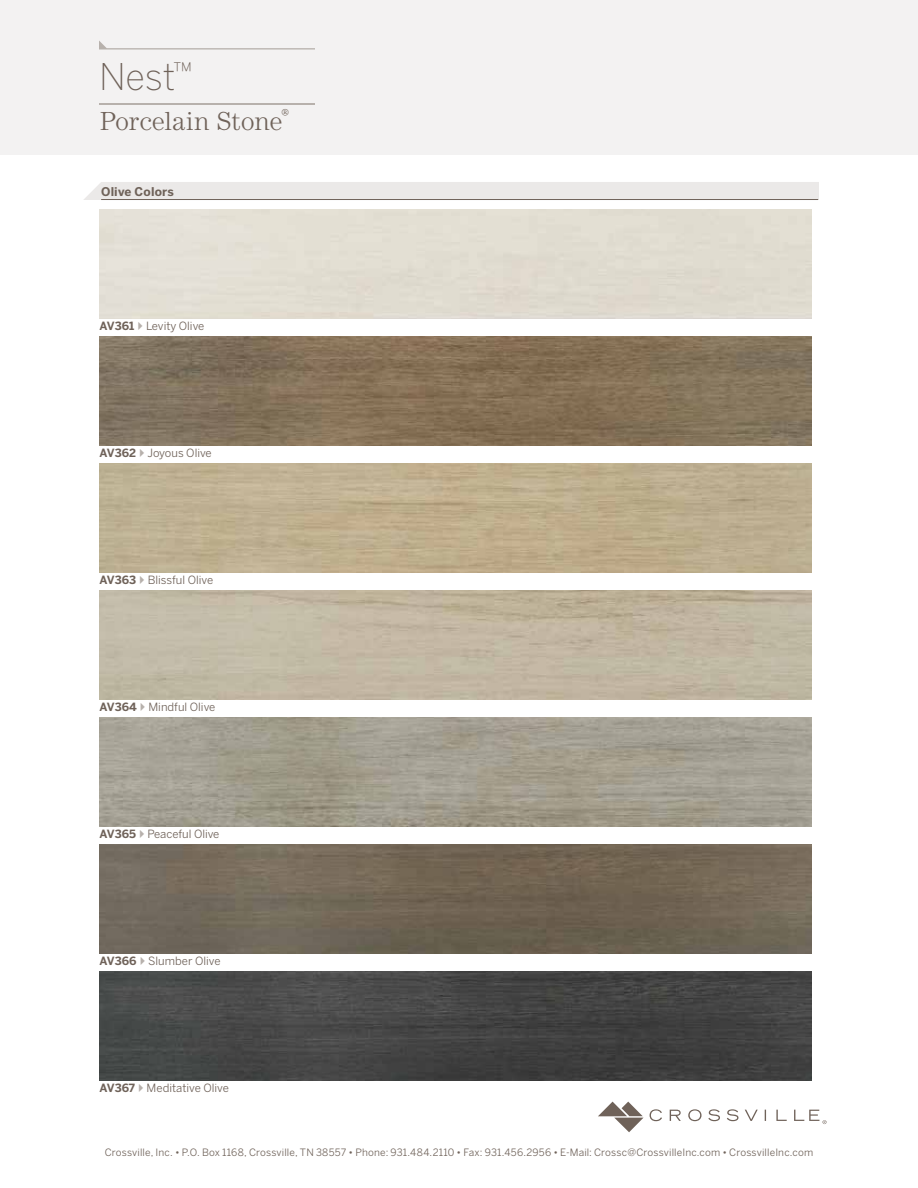
<style>
.page{position:relative;width:918px;height:1188px;background:#fff}
.page>*{position:absolute;margin:0;border:0;box-sizing:border-box;transform-origin:0 0}
.t1{font:200 36.45px "Benton Sans";color:#6f6259}
.t2{font:300 27px "Century EF";letter-spacing:-.01em;color:#6f6259}
.t3{font:700 12px "Benton Sans";letter-spacing:.015em;color:#6f6259}
.t4{font:11.25px "Benton Sans";color:#6f6259}
.t5{font:10.05px "Benton Sans";letter-spacing:.015em;color:#6f6259}
.s1{font-weight:700}
</style>
<div class="page">
<div style="left:0;top:0;width:918px;height:155px;background:#f3f2f2"></div>
<svg style="left:598px;top:1102px;width:229px;height:30px"></svg>
<hr style="left:99px;top:104px;width:216px;height:1px;background:#b7b1ac">
<svg style="left:99px;top:41px;width:216px;height:9px"></svg>
<div style="left:84px;top:182px;width:735px;height:18px;background:#ebe9e8"></div>
<hr style="left:101px;top:199px;width:717px;height:1px;background:#6f6259">
<img style="left:99px;top:336px;width:712px;height:110px">
<img style="left:99px;top:717px;width:712px;height:109px">
<img style="left:99px;top:844px;width:712px;height:109px">
<img style="left:99px;top:971px;width:712px;height:109px">
<h1 class="t1" style="left:99px;top:55px;width:94px">Nest<sup>™</sup></h1>
<h2 class="t2" style="left:100px;top:105px;width:191px">Porcelain Stone<sup>®</sup></h2>
<p class="t3" style="left:101px;top:184px;width:74px">Olive Colors</p>
<p class="t4" style="left:100px;top:319px;width:106px"><span class="s1">AV361</span> Levity Olive</p>
<p class="t4" style="left:100px;top:446px;width:114px"><span class="s1">AV362</span> Joyous Olive</p>
<p class="t4" style="left:100px;top:573px;width:115px"><span class="s1">AV363</span> Blissful Olive</p>
<p class="t4" style="left:100px;top:700px;width:117px"><span class="s1">AV364</span> Mindful Olive</p>
<p class="t4" style="left:100px;top:827px;width:121px"><span class="s1">AV365</span> Peaceful Olive</p>
<p class="t4" style="left:100px;top:954px;width:122px"><span class="s1">AV366</span> Slumber Olive</p>
<p class="t4" style="left:100px;top:1081px;width:131px"><span class="s1">AV367</span> Meditative Olive</p>
<p class="t5" style="left:105px;top:1146px;width:710px">Crossville, Inc. • P.O. Box 1168, Crossville, TN 38557 • Phone: 931.484.2110 • Fax: 931.456.2956 • E-Mail: Crossc@CrossvilleInc.com • CrossvilleInc.com</p>
</div>
